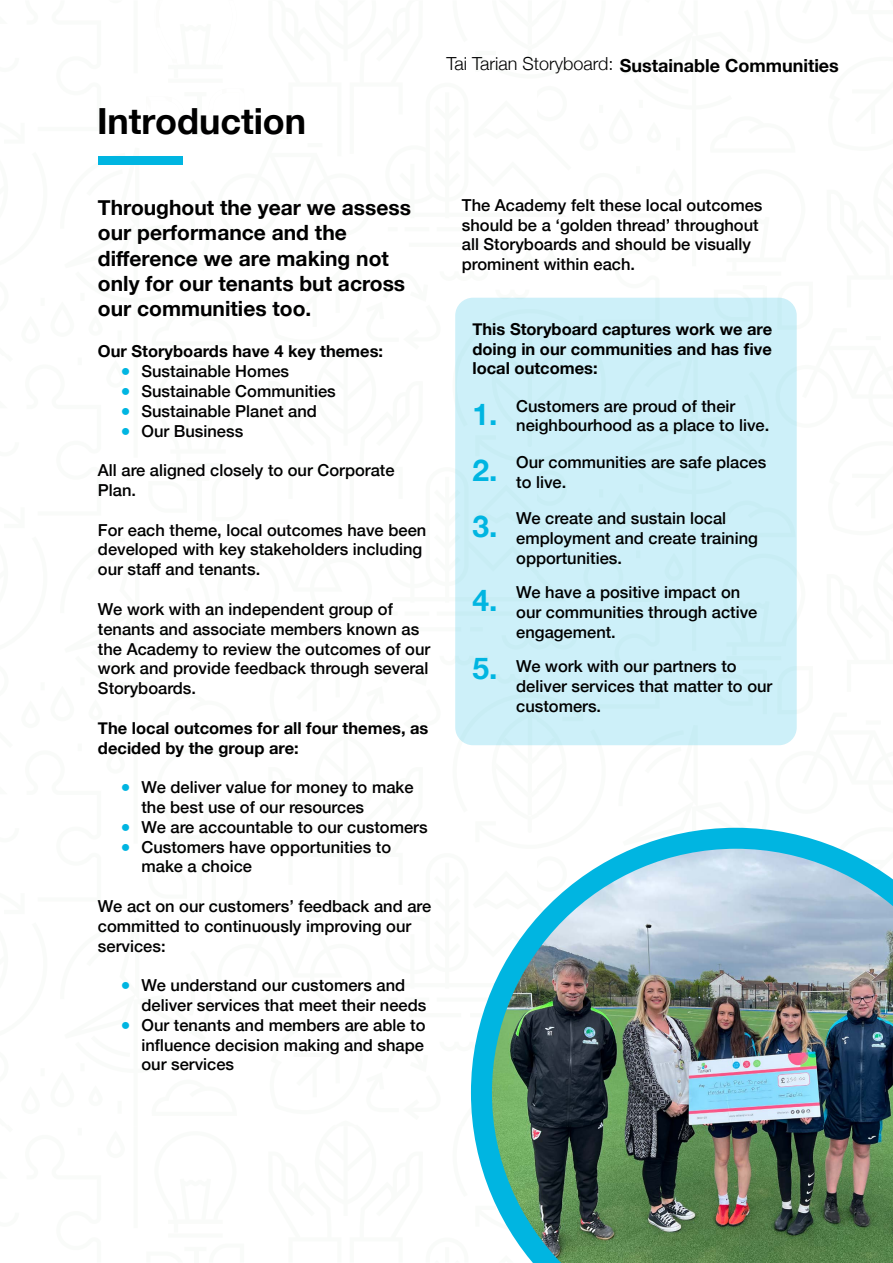
<style>
.page{position:relative;width:893px;height:1263px;background:#fff}
.page>*{position:absolute;margin:0;border:0;box-sizing:border-box;transform-origin:0 0}
.t1{font:700 36px "Helvetica Neue";color:#000}
.t2{font:700 30px/56.4px "Helvetica Neue";color:#00b5e1;text-align:justify}
.t3{font:700 21px/25.2px "Helvetica Neue";color:#000}
.t4{font:700 18px "Helvetica Neue";color:#000}
.t5{font:500 16.5px/19.8px "Helvetica Neue";color:#000}
.t6{font:700 16.5px/19.8px "Helvetica Neue";color:#000}
.s1{font-weight:300}
.s2{font-weight:400;color:#00b5e1}
</style>
<div class="page">
<div style="left:98px;top:156px;width:84px;height:9px;background:#00b5e1"></div>
<img style="left:471px;top:828px;width:422px;height:435px">
<div style="left:456px;top:298px;width:340px;height:446px;background:#cdf0f9;border-radius:17px"></div>
<div style="left:455px;top:298px;width:342px;height:447px;border:2px solid #00b5e1;border-radius:17px"></div>
<h1 class="t1" style="left:97px;top:93px;width:211px">Introduction</h1>
<p class="t4" style="left:446px;top:51px;width:394px"><span class="s1">Tai Tarian Storyboard:</span> Sustainable Communities</p>
<p class="t3" style="left:98px;top:196px;width:315px">Throughout the year we assess our performance and the difference we are making not only for our tenants but across our communities too.</p>
<p class="t6" style="left:98px;top:342px;width:287px">Our Storyboards have 4 key themes:</p>
<p class="t5" style="left:120px;top:360px;width:170px"><span class="s2">●</span> Sustainable Homes</p>
<p class="t5" style="left:120px;top:380px;width:217px"><span class="s2">●</span> Sustainable Communities</p>
<p class="t5" style="left:120px;top:400px;width:198px"><span class="s2">●</span> Sustainable Planet and</p>
<p class="t5" style="left:120px;top:420px;width:124px"><span class="s2">●</span> Our Business</p>
<p class="t5" style="left:98px;top:459px;width:298px">All are aligned closely to our Corporate<br>Plan.</p>
<p class="t5" style="left:98px;top:519px;width:330px">For each theme, local outcomes have been developed with key stakeholders including our staff and tenants.</p>
<p class="t5" style="left:98px;top:598px;width:334px">We work with an independent group of tenants and associate members known as the Academy to review the outcomes of our work and provide feedback through several Storyboards.</p>
<p class="t6" style="left:98px;top:718px;width:332px">The local outcomes for all four themes, as decided by the group are:</p>
<p class="t5" style="left:141px;top:776px;width:274px;text-indent:-21px"><span class="s2">●</span> We deliver value for money to make the best use of our resources</p>
<p class="t5" style="left:120px;top:816px;width:309px"><span class="s2">●</span> We are accountable to our customers</p>
<p class="t5" style="left:141px;top:835px;width:251px;text-indent:-21px"><span class="s2">●</span> Customers have opportunities to make a choice</p>
<p class="t5" style="left:98px;top:895px;width:335px">We act on our customers’ feedback and are committed to continuously improving our services:</p>
<p class="t5" style="left:141px;top:974px;width:286px;text-indent:-21px"><span class="s2">●</span> We understand our customers and deliver services that meet their needs</p>
<p class="t5" style="left:141px;top:1014px;width:285px;text-align:justify;text-indent:-21px"><span class="s2">●</span> Our tenants and members are able to influence decision making and shape our services</p>
<p class="t5" style="left:462px;top:194px;width:302px">The Academy felt these local outcomes should be a ‘golden thread’ throughout all Storyboards and should be visually prominent within each.</p>
<p class="t6" style="left:472px;top:319px;width:301px;text-align:justify">This Storyboard captures work we are doing in our communities and has five local outcomes:</p>
<h2 class="t2" style="left:472px;top:387px;width:27px">1.<br>2.<br>3.</h2>
<h2 class="t2" style="left:472px;top:573px;width:27px">4.</h2>
<h2 class="t2" style="left:472px;top:641px;width:27px">5.</h2>
<p class="t5" style="left:516px;top:394px;width:255px">Customers are proud of their neighbourhood as a place to live.</p>
<p class="t5" style="left:516px;top:451px;width:252px">Our communities are safe places to live.</p>
<p class="t5" style="left:516px;top:507px;width:243px">We create and sustain local employment and create training opportunities.</p>
<p class="t5" style="left:516px;top:581px;width:243px">We have a positive impact on our communities through active engagement.</p>
<p class="t5" style="left:516px;top:655px;width:258px">We work with our partners to deliver services that matter to our customers.</p>
</div>
